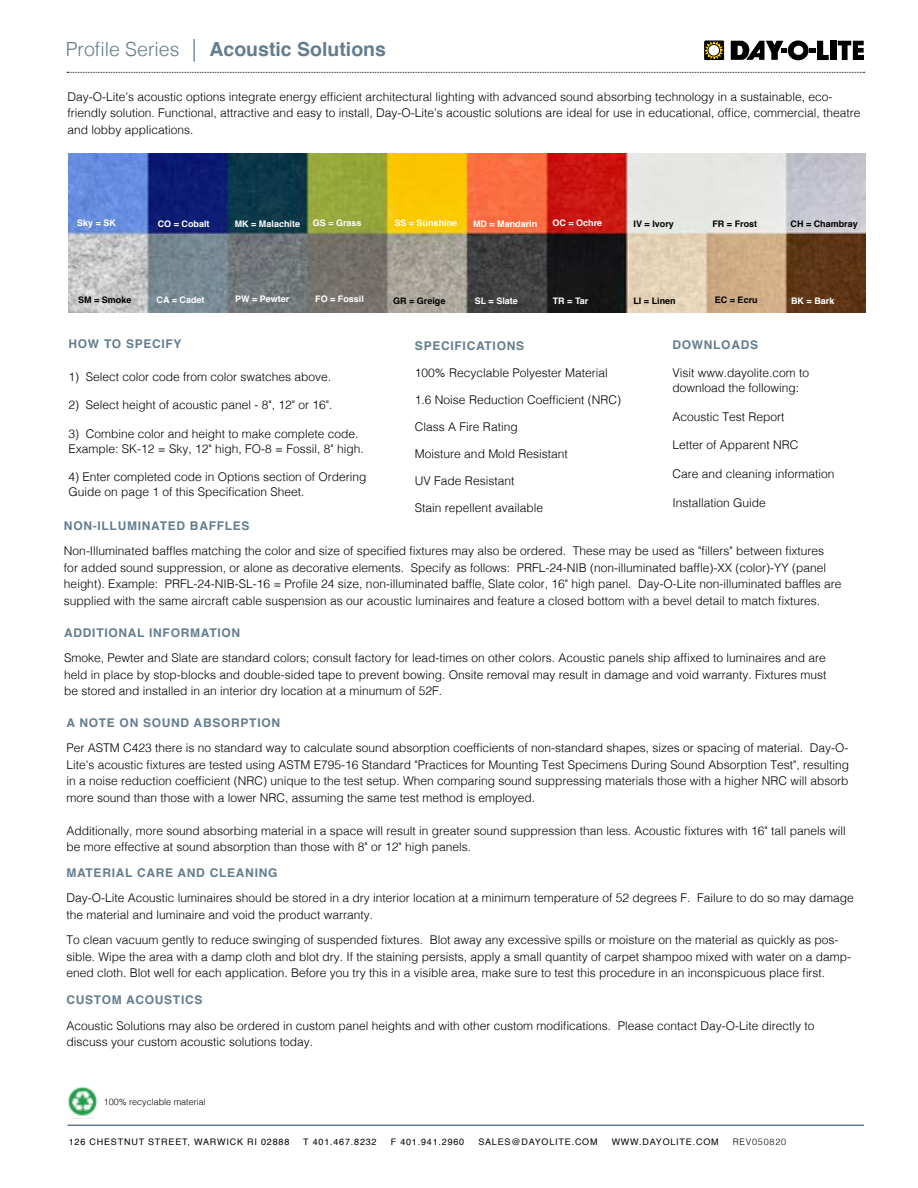
<style>
.page{position:relative;width:918px;height:1188px;background:#fff}
.page>*{position:absolute;margin:0;border:0;box-sizing:border-box;transform-origin:0 0}
.t1{font:700 19.5px "Helvetica";color:#637d8f}
.t2{font:300 12px/16.5px "Helvetica";color:#000}
.t3{font:700 12px "Helvetica";letter-spacing:.06em;color:#637d8f}
.t4{font:700 9px "Helvetica";color:#fff}
.t5{font:9px "Helvetica";letter-spacing:.09em;color:#000}
.t6{font:700 9px "Helvetica";color:#000}
.t7{font:300 9px "Helvetica";color:#000}
.t8{font:300 9px "Helvetica";letter-spacing:.09em;color:#000}
.s1{font-weight:300}
.s2{font-weight:300;font-size:22.5px}
</style>
<div class="page">
<hr style="left:68px;top:1125px;width:796px;height:1px;background:#637d8f">
<svg style="left:704px;top:40px;width:20px;height:20px"></svg>
<svg style="left:705px;top:41px;width:19px;height:18px"></svg>
<div style="left:708px;top:45px;width:12px;height:11px;background:#fff;border-radius:50%"></div>
<div style="left:708px;top:44px;width:12px;height:12px;border:1px solid #000;border-radius:50%"></div>
<svg style="left:731px;top:41px;width:98px;height:19px"></svg>
<div style="left:830px;top:41px;width:6px;height:19px;background:#000"></div>
<svg style="left:838px;top:41px;width:26px;height:19px"></svg>
<svg style="left:67px;top:72px;width:798px;height:1px"></svg>
<img style="left:67px;top:1086px;width:31px;height:30px">
<img style="left:69px;top:154px;width:796px;height:159px">
<h1 class="t1" style="left:66px;top:34px;width:322px"><span class="s1">Profile Series</span> <span class="s2">|</span> Acoustic Solutions</h1>
<p class="t2" style="left:67px;top:87px;width:795px">Day-O-Lite’s acoustic options integrate energy efficient architectural lighting with advanced sound absorbing technology in a sustainable, eco&shy;friendly solution. Functional, attractive and easy to install, Day-O-Lite’s acoustic solutions are ideal for use in educational, office, commercial, theatre and lobby applications.</p>
<p class="t4" style="left:77px;top:215px;width:40px">Sky = SK</p>
<p class="t4" style="left:158px;top:216px;width:53px">CO = Cobalt</p>
<p class="t4" style="left:235px;top:217px;width:67px">MK = Malachite</p>
<p class="t4" style="left:313px;top:216px;width:50px">GS = Grass</p>
<p class="t4" style="left:394px;top:216px;width:64px">SS = Sunshine</p>
<p class="t4" style="left:473px;top:216px;width:66px">MD = Mandarin</p>
<p class="t4" style="left:553px;top:216px;width:51px">OC = Ochre</p>
<p class="t6" style="left:634px;top:216px;width:42px">IV = Ivory</p>
<p class="t6" style="left:712px;top:217px;width:46px">FR = Frost</p>
<p class="t6" style="left:791px;top:217px;width:69px">CH = Chambray</p>
<p class="t6" style="left:78px;top:293px;width:55px">SM = Smoke</p>
<p class="t4" style="left:157px;top:293px;width:49px">CA = Cadet</p>
<p class="t4" style="left:235px;top:292px;width:56px">PW = Pewter</p>
<p class="t4" style="left:315px;top:292px;width:50px">FO = Fossil</p>
<p class="t6" style="left:393px;top:294px;width:54px">GR = Greige</p>
<p class="t4" style="left:475px;top:294px;width:45px">SL = Slate</p>
<p class="t4" style="left:553px;top:294px;width:37px">TR = Tar</p>
<p class="t6" style="left:633px;top:293px;width:44px">LI = Linen</p>
<p class="t6" style="left:715px;top:293px;width:44px">EC = Ecru</p>
<p class="t4" style="left:791px;top:293px;width:45px">BK = Bark</p>
<p class="t3" style="left:672px;top:335px;width:87px">DOWNLOADS</p>
<p class="t2" style="left:672px;top:365px;width:138px;line-height:14.4px">Visit www.dayolite.com to download the following:</p>
<p class="t2" style="left:672px;top:407px;width:114px">Acoustic Test Report</p>
<p class="t2" style="left:672px;top:436px;width:128px">Letter of Apparent NRC</p>
<p class="t2" style="left:672px;top:465px;width:164px">Care and cleaning information</p>
<p class="t2" style="left:672px;top:494px;width:95px">Installation Guide</p>
<p class="t3" style="left:69px;top:334px;width:115px">HOW TO SPECIFY</p>
<p class="t2" style="left:69px;top:367px;width:264px">1) Select color code from color swatches above.</p>
<p class="t2" style="left:69px;top:396px;width:266px">2) Select height of acoustic panel - 8", 12" or 16".</p>
<p class="t2" style="left:69px;top:426px;width:297px;line-height:14.4px">3) Combine color and height to make complete code.<br>Example: SK-12 = Sky, 12" high, FO-8 = Fossil, 8" high.</p>
<p class="t2" style="left:69px;top:469px;width:300px;line-height:14.4px">4) Enter completed code in Options section of Ordering<br>Guide on page 1 of this Specification Sheet.</p>
<p class="t3" style="left:415px;top:336px;width:111px">SPECIFICATIONS</p>
<p class="t2" style="left:415px;top:363px;width:194px">100% Recyclable Polyester Material</p>
<p class="t2" style="left:415px;top:390px;width:208px">1.6 Noise Reduction Coefficient (NRC)</p>
<p class="t2" style="left:415px;top:417px;width:104px">Class A Fire Rating</p>
<p class="t2" style="left:415px;top:444px;width:154px">Moisture and Mold Resistant</p>
<p class="t2" style="left:415px;top:471px;width:101px">UV Fade Resistant</p>
<p class="t2" style="left:415px;top:498px;width:130px">Stain repellent available</p>
<p class="t3" style="left:64px;top:516px;width:187px">NON-ILLUMINATED BAFFLES</p>
<p class="t2" style="left:64px;top:542px;width:779px">Non-Illuminated baffles matching the color and size of specified fixtures may also be ordered. These may be used as "fillers" between fixtures<br>for added sound suppression, or alone as decorative elements. Specify as follows: PRFL-24-NIB (non-illuminated baffle)-XX (color)-YY (panel height). Example: PRFL-24-NIB-SL-16 = Profile 24 size, non-illuminated baffle, Slate color, 16" high panel. Day-O-Lite non-illuminated baffles are supplied with the same aircraft cable suspension as our acoustic luminaires and feature a closed bottom with a bevel detail to match fixtures.</p>
<p class="t3" style="left:64px;top:623px;width:178px">ADDITIONAL INFORMATION</p>
<p class="t2" style="left:64px;top:649px;width:764px;text-align:justify">Smoke, Pewter and Slate are standard colors; consult factory for lead-times on other colors. Acoustic panels ship affixed to luminaires and are held in place by stop-blocks and double-sided tape to prevent bowing. Onsite removal may result in damage and void warranty. Fixtures must be stored and installed in an interior dry location at a minumum of 52F.</p>
<p class="t3" style="left:66px;top:713px;width:215px">A NOTE ON SOUND ABSORPTION</p>
<p class="t2" style="left:66px;top:739px;width:784px;text-align:justify">Per ASTM C423 there is no standard way to calculate sound absorption coefficients of non-standard shapes, sizes or spacing of material. Day-O-Lite's acoustic fixtures are tested using ASTM E795-16 Standard "Practices for Mounting Test Specimens During Sound Absorption Test", resulting in a noise reduction coefficient (NRC) unique to the test setup. When comparing sound suppressing materials those with a higher NRC will absorb more sound than those with a lower NRC, assuming the same test method is employed.</p>
<p class="t2" style="left:66px;top:821px;width:781px">Additionally, more sound absorbing material in a space will result in greater sound suppression than less. Acoustic fixtures with 16" tall panels will be more effective at sound absorption than those with 8" or 12" high panels.</p>
<p class="t3" style="left:66px;top:863px;width:213px">MATERIAL CARE AND CLEANING</p>
<p class="t2" style="left:66px;top:889px;width:789px">Day-O-Lite Acoustic luminaires should be stored in a dry interior location at a minimum temperature of 52 degrees F. Failure to do so may damage the material and luminaire and void the product warranty.</p>
<p class="t2" style="left:66px;top:931px;width:786px">To clean vacuum gently to reduce swinging of suspended fixtures. Blot away any excessive spills or moisture on the material as quickly as pos&shy;sible. Wipe the area with a damp cloth and blot dry. If the staining persists, apply a small quantity of carpet shampoo mixed with water on a damp&shy;ened cloth. Blot well for each application. Before you try this in a visible area, make sure to test this procedure in an inconspicuous place first.</p>
<p class="t3" style="left:66px;top:990px;width:138px">CUSTOM ACOUSTICS</p>
<p class="t2" style="left:66px;top:1016px;width:750px">Acoustic Solutions may also be ordered in custom panel heights and with other custom modifications. Please contact Day-O-Lite directly to discuss your custom acoustic solutions today.</p>
<p class="t7" style="left:104px;top:1094px;width:104px">100% recyclable material</p>
<p class="t5" style="left:69px;top:1135px;width:222px">126 CHESTNUT STREET, WARWICK RI 02888</p>
<p class="t5" style="left:303px;top:1135px;width:75px">T 401.467.8232</p>
<p class="t5" style="left:391px;top:1135px;width:75px">F 401.941.2960</p>
<p class="t5" style="left:478px;top:1135px;width:121px">SALES@DAYOLITE.COM</p>
<p class="t5" style="left:612px;top:1135px;width:108px">WWW.DAYOLITE.COM</p>
<p class="t8" style="left:733px;top:1134px;width:55px">REV050820</p>
</div>
